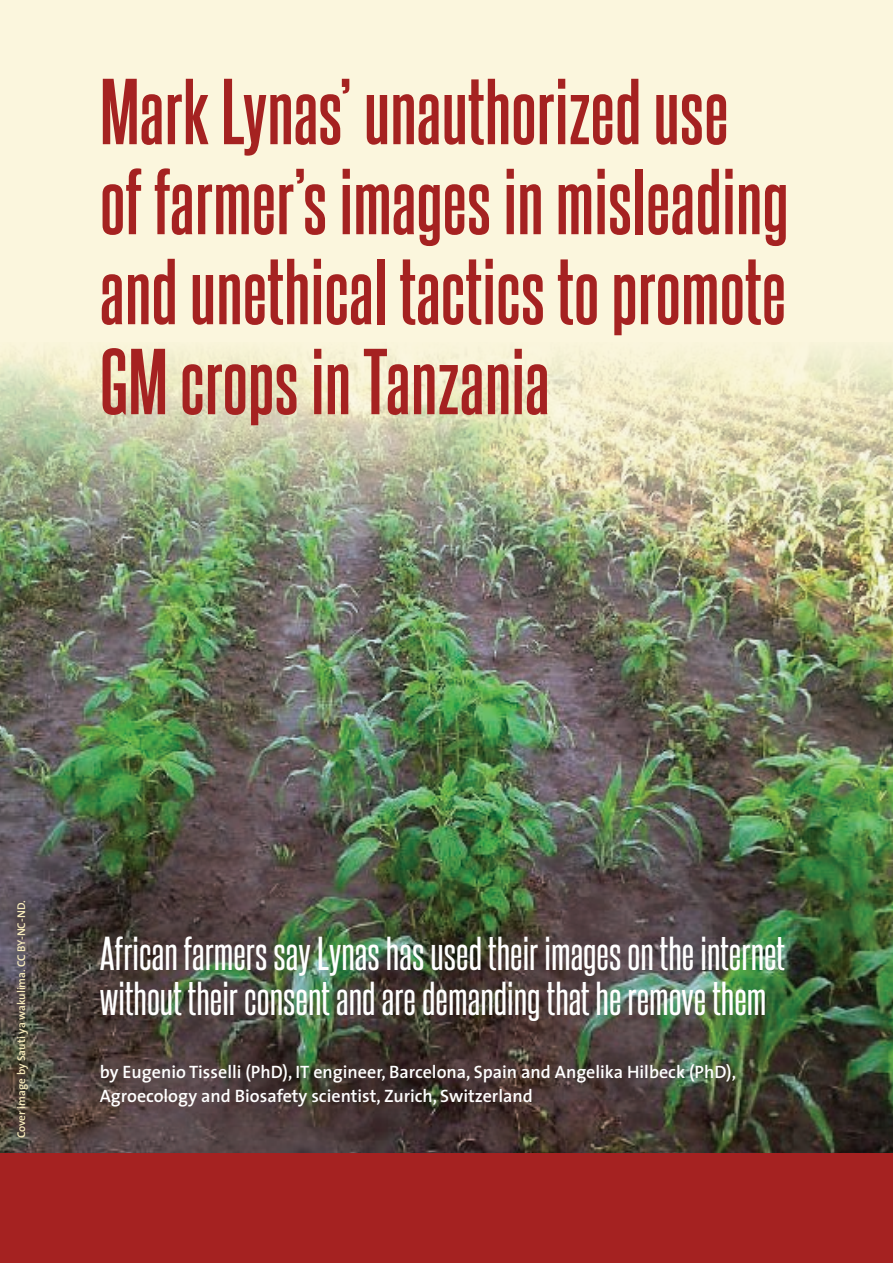
<style>
.page{position:relative;width:893px;height:1263px;background:#fff}
.page>*{position:absolute;margin:0;border:0;box-sizing:border-box;transform-origin:0 0}
.t1{font:700 79.5px/90px "Steelfish Rg";color:#a52221;scale:1.1 1}
.t2{font:40.5px/45px "Steelfish Rg";color:#fff;scale:1.1 1}
.t3{font:600 18px/24px "The Sans";color:#fff}
.t4{font:600 11.25px "The Sans";color:#f8ecbc}
</style>
<div class="page">
<div style="left:0;top:0;width:893px;height:1153px;background:#fbf6dd"></div>
<img style="left:0;top:351px;width:893px;height:802px">
<div style="left:0;top:1153px;width:893px;height:110px;background:#a52221"></div>
<h1 class="t1" style="left:100px;top:65px;width:628px">Mark Lynas’ unauthorized use of farmer’s images in misleading and unethical tactics to promote<br>GM crops in Tanzania</h1>
<p class="t4" style="left:12px;top:1138px;width:239px;rotate:-90deg">Cover image by Sauti ya wakulima. CC BY-NC-ND.</p>
<h2 class="t2" style="left:100px;top:930px;width:624px">African farmers say Lynas has used their images on the internet without their consent and are demanding that he remove them</h2>
<p class="t3" style="left:100px;top:1059px;width:638px">by Eugenio Tisselli (PhD), IT engineer, Barcelona, Spain and Angelika Hilbeck (PhD),<br>Agroecology and Biosafety scientist, Zurich, Switzerland</p>
</div>
